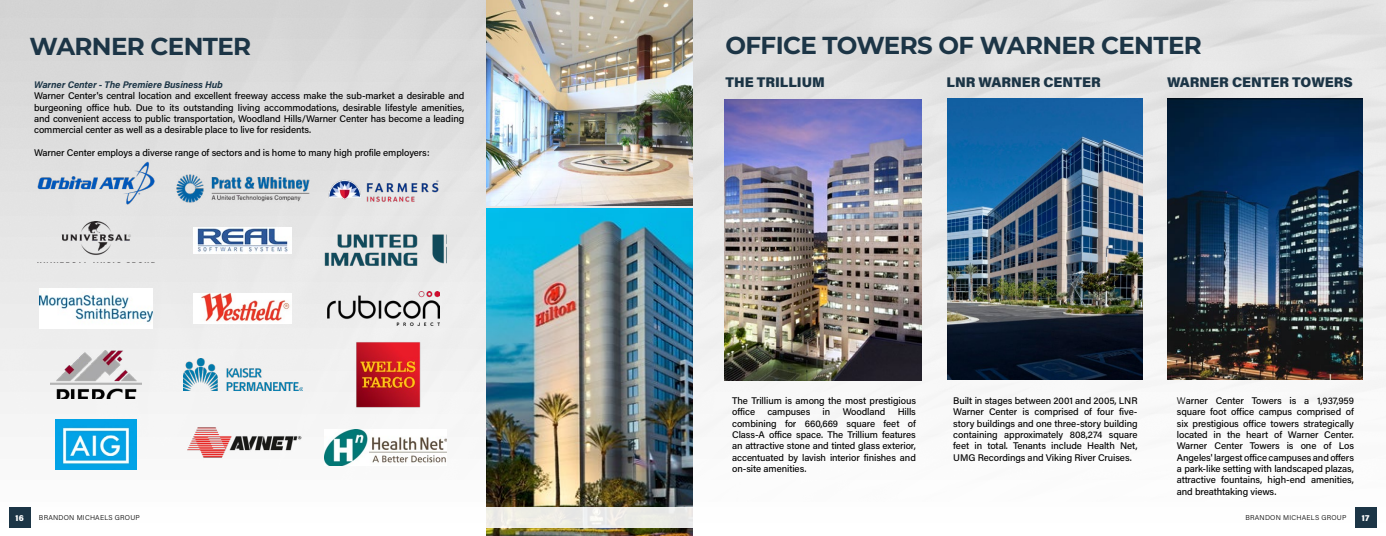
<style>
.page{position:relative;width:1386px;height:536px;background:#fff}
.page>*{position:absolute;margin:0;border:0;box-sizing:border-box;transform-origin:0 0}
.t1{font:700 24.5px "Montserrat";letter-spacing:-.025em;color:#1c3546}
.t2{font:900 14px "Acumin Pro";color:#1c3546}
.t3{font:500 9.62px/11.4px "Acumin Pro";letter-spacing:-.01em;color:#000;text-align:justify}
.t4{font:italic 700 9.62px "Acumin Pro";letter-spacing:-.01em;color:#1c3546}
.t5{font:900 8.75px "Acumin Pro Semi Cond";color:#fff}
.t6{font:300 7px "Acumin Pro";letter-spacing:.035em;color:#000}
.s1{font-weight:300}
</style>
<div class="page">
<img style="left:0;top:0;width:1386px;height:528px">
<img style="left:37px;top:161px;width:118px;height:43px">
<img style="left:176px;top:175px;width:133px;height:28px">
<img style="left:327px;top:175px;width:113px;height:28px">
<img style="left:325px;top:429px;width:122px;height:36px">
<img style="left:40px;top:288px;width:112px;height:40px">
<img style="left:194px;top:227px;width:98px;height:27px">
<img style="left:320px;top:213px;width:127px;height:54px">
<img style="left:37px;top:222px;width:118px;height:41px">
<img style="left:194px;top:293px;width:98px;height:30px">
<img style="left:327px;top:291px;width:113px;height:34px">
<img style="left:343px;top:329px;width:81px;height:90px">
<img style="left:183px;top:358px;width:119px;height:32px">
<img style="left:51px;top:350px;width:90px;height:48px">
<img style="left:56px;top:419px;width:80px;height:50px">
<img style="left:486px;top:0;width:207px;height:205px">
<img style="left:486px;top:208px;width:207px;height:328px">
<img style="left:724px;top:100px;width:197px;height:280px">
<img style="left:947px;top:99px;width:195px;height:280px">
<img style="left:1167px;top:99px;width:196px;height:280px">
<img style="left:179px;top:419px;width:130px;height:46px">
<svg style="left:0;top:507px;width:1386px;height:20px"></svg>
<div style="left:1355px;top:507px;width:21px;height:20px;background:#1c3546"></div>
<div style="left:9px;top:507px;width:21px;height:20px;background:#1c3546"></div>
<h1 class="t1" style="left:29px;top:29px;width:223px">WARNER CENTER</h1>
<p class="t4" style="left:34px;top:78px;width:190px">Warner Center - The Premiere Business Hub</p>
<p class="t3" style="left:34px;top:90px;width:432px">Warner Center's central location and excellent freeway access make the sub-market a desirable and burgeoning office hub. Due to its outstanding living accommodations, desirable lifestyle amenities, and convenient access to public transportation, Woodland Hills/Warner Center has become a leading commercial center as well as a desirable place to live for residents.</p>
<p class="t3" style="left:34px;top:147px;width:397px">Warner Center employs a diverse range of sectors and is home to many high profile employers:</p>
<h1 class="t1" style="left:726px;top:28px;width:478px">OFFICE TOWERS OF WARNER CENTER</h1>
<h2 class="t2" style="left:726px;top:72px;width:101px">THE TRILLIUM</h2>
<h2 class="t2" style="left:947px;top:72px;width:156px">LNR WARNER CENTER</h2>
<h2 class="t2" style="left:1167px;top:72px;width:187px">WARNER CENTER TOWERS</h2>
<p class="t3" style="left:732px;top:394px;width:185px">The Trillium is among the most prestigious office</p>
<p class="t3" style="left:732px;top:405px;width:185px;text-indent:166px">Hills combining for 660,669 square feet of Class-A office space. The Trillium features an attractive stone and tinted glass exterior, accentuated by lavish interior finishes and on-site amenities.</p>
<p class="t3" style="left:953px;top:394px;width:186px">Built in stages between 2001 and 2005, LNR Warner Center is comprised of four five&shy;story buildings and one three-story building containing approximately 808,274 square feet in total. Tenants include Health Net, UMG Recordings and Viking River Cruises.</p>
<p class="t3" style="left:767px;top:405px;width:44px">campuses</p>
<p class="t3" style="left:823px;top:405px;width:9px">in</p>
<p class="t3" style="left:843px;top:405px;width:44px">Woodland</p>
<p class="t3" style="left:1177px;top:394px;width:179px"><span class="s1">W</span>arner Center Towers is a 1,937,959 square foot office campus comprised of six prestigious office towers strategically located in the heart of Warner Center.<br>Warner Center Towers is one of Los Angeles' largest office campuses and offers a park-like setting with landscaped plazas, attractive fountains, high-end amenities, and breathtaking views.</p>
<p class="t5" style="left:16px;top:511px;width:10px">16</p>
<p class="t6" style="left:39px;top:512px;width:102px">BRANDON MICHAELS GROUP</p>
<p class="t6" style="left:1245px;top:512px;width:102px">BRANDON MICHAELS GROUP</p>
<p class="t5" style="left:1362px;top:511px;width:9px">17</p>
</div>
